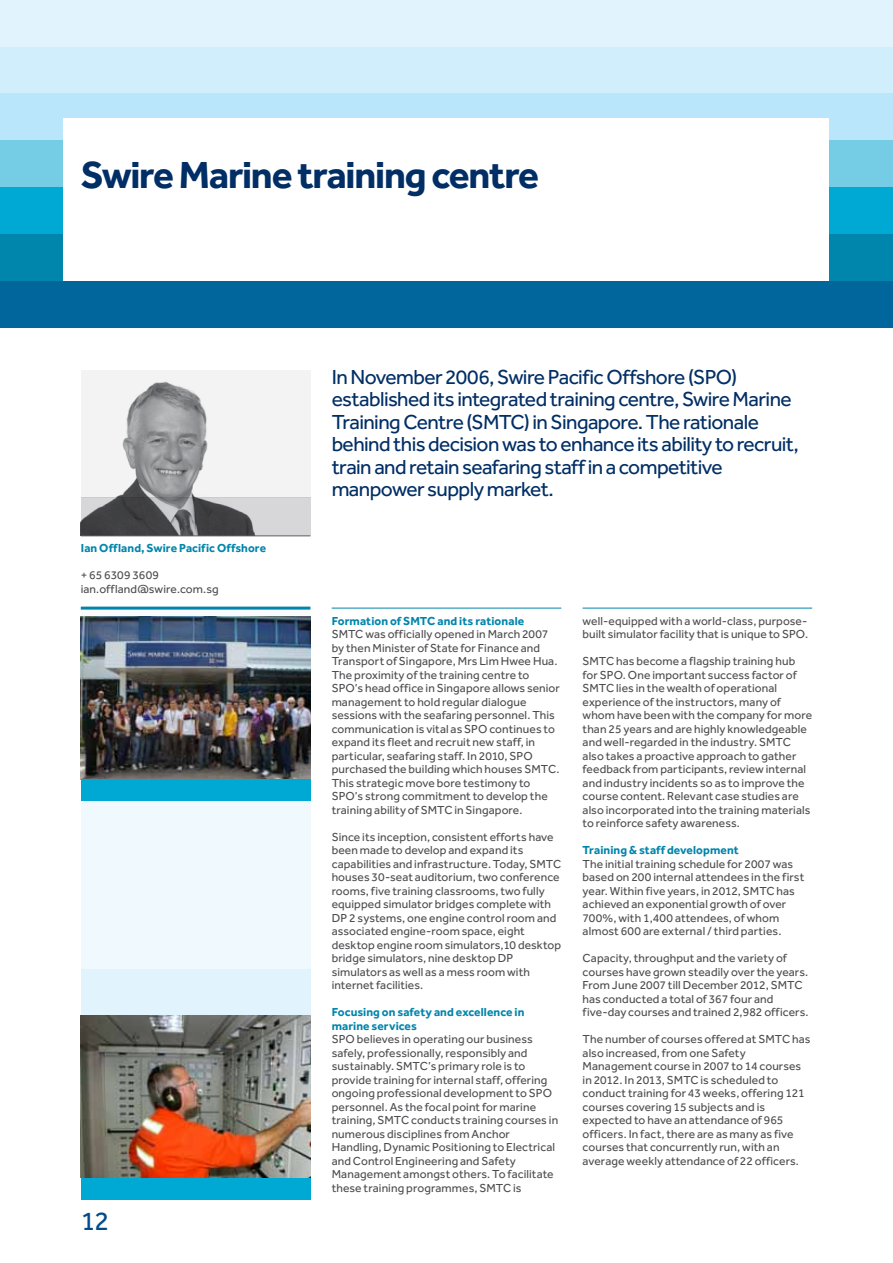
<style>
.page{position:relative;width:893px;height:1263px;background:#fff}
.page>*{position:absolute;margin:0;border:0;box-sizing:border-box;transform-origin:0 0}
.t1{font:700 39px "Effra";letter-spacing:-.03em;color:#002e65}
.t2{font:27px "Effra";color:#004b8d}
.t3{font:21px/22.5px "Effra";letter-spacing:-.025em;color:#002e65}
.t4{font:12px/13.5px "Effra";letter-spacing:.01em;color:#4d4b4e}
.t5{font:700 12px/13.5px "Effra";letter-spacing:.005em;color:#0085ac}
</style>
<div class="page">
<div style="left:0;top:0;width:893px;height:47px;background:#e1f4fd"></div>
<div style="left:0;top:47px;width:893px;height:47px;background:#d1eefc"></div>
<div style="left:0;top:94px;width:893px;height:46px;background:#b9e6fa"></div>
<div style="left:0;top:140px;width:893px;height:47px;background:#74cce5"></div>
<div style="left:0;top:187px;width:893px;height:47px;background:#00a9d3"></div>
<div style="left:0;top:234px;width:893px;height:47px;background:#0085ac"></div>
<div style="left:0;top:281px;width:893px;height:46px;background:#00669b"></div>
<div style="left:64px;top:118px;width:765px;height:163px;background:#fff"></div>
<div style="left:81px;top:370px;width:229px;height:127px;background:#f3f3f3"></div>
<div style="left:81px;top:713px;width:229px;height:353px;background:linear-gradient(to right,#ebf7fc,#ecf7fd)"></div>
<svg style="left:81px;top:616px;width:229px;height:1px"></svg>
<hr style="left:81px;top:607px;width:229px;height:3px;background:#0085ac">
<img style="left:116px;top:381px;width:92px;height:116px">
<svg style="left:81px;top:497px;width:229px;height:38px;background:#808083"></svg>
<hr style="left:332px;top:608px;width:229px;height:1px;background:#0085ac">
<hr style="left:583px;top:608px;width:229px;height:1px;background:#0085ac">
<hr style="left:81px;top:535px;width:229px;height:1px;background:#605e62">
<img style="left:81px;top:1016px;width:229px;height:162px">
<div style="left:81px;top:1178px;width:229px;height:21px;background:#00a9d3"></div>
<img style="left:80px;top:617px;width:231px;height:162px">
<div style="left:81px;top:779px;width:229px;height:21px;background:#00a9d3"></div>
<h1 class="t1" style="left:81px;top:151px;width:460px">Swire Marine training centre</h1>
<p class="t5" style="left:81px;top:541px;width:187px">Ian Offland, Swire Pacific Offshore</p>
<p class="t4" style="left:81px;top:568px;width:139px">+ 65 6309 3609 ian.offland@swire.com.sg</p>
<h2 class="t2" style="left:81px;top:1205px;width:30px">12</h2>
<p class="t3" style="left:332px;top:365px;width:469px">In November 2006, Swire Pacific Offshore (SPO) established its integrated training centre, Swire Marine Training Centre (SMTC) in Singapore. The rationale behind this decision was to enhance its ability to recruit, train and retain seafaring staff in a competitive manpower supply market.</p>
<p class="t5" style="left:332px;top:613px;width:194px">Formation of SMTC and its rationale</p>
<p class="t4" style="left:332px;top:627px;width:230px">SMTC was officially opened in March 2007 by then Minister of State for Finance and Transport of Singapore, Mrs Lim Hwee Hua.<br>The proximity of the training centre to SPO’s head office in Singapore allows senior management to hold regular dialogue sessions with the seafaring personnel. This communication is vital as SPO continues to expand its fleet and recruit new staff, in particular, seafaring staff. In 2010, SPO purchased the building which houses SMTC.<br>This strategic move bore testimony to SPO’s strong commitment to develop the training ability of SMTC in Singapore.</p>
<p class="t4" style="left:332px;top:830px;width:231px">Since its inception, consistent efforts have been made to develop and expand its capabilities and infrastructure. Today, SMTC houses 30-seat auditorium, two conference rooms, five training classrooms, two fully equipped simulator bridges complete with DP 2 systems, one engine control room and associated engine-room space, eight desktop engine room simulators,10 desktop bridge simulators, nine desktop DP simulators as well as a mess room with internet facilities.</p>
<p class="t5" style="left:332px;top:1005px;width:194px">Focusing on safety and excellence in marine services</p>
<p class="t4" style="left:332px;top:1032px;width:228px">SPO believes in operating our business safely, professionally, responsibly and sustainably. SMTC’s primary role is to provide training for internal staff, offering ongoing professional development to SPO personnel. As the focal point for marine training, SMTC conducts training courses in numerous disciplines from Anchor Handling, Dynamic Positioning to Electrical and Control Engineering and Safety Management amongst others. To facilitate these training programmes, SMTC is</p>
<p class="t4" style="left:583px;top:614px;width:227px">well-equipped with a world-class, purpose&shy;built simulator facility that is unique to SPO.</p>
<p class="t4" style="left:583px;top:654px;width:231px">SMTC has become a flagship training hub for SPO. One important success factor of SMTC lies in the wealth of operational experience of the instructors, many of whom have been with the company for more than 25 years and are highly knowledgeable and well-regarded in the industry. SMTC also takes a proactive approach to gather feedback from participants, review internal and industry incidents so as to improve the course content. Relevant case studies are also incorporated into the training materials to reinforce safety awareness.</p>
<p class="t5" style="left:583px;top:843px;width:158px">Training &amp; staff development</p>
<p class="t4" style="left:583px;top:857px;width:223px">The initial training schedule for 2007 was based on 200 internal attendees in the first year. Within five years, in 2012, SMTC has achieved an exponential growth of over 700%, with 1,400 attendees, of whom almost 600 are external / third parties.</p>
<p class="t4" style="left:583px;top:951px;width:227px">Capacity, throughput and the variety of courses have grown steadily over the years.<br>From June 2007 till December 2012, SMTC has conducted a total of 367 four and five-day courses and trained 2,982 officers.</p>
<p class="t4" style="left:583px;top:1032px;width:229px">The number of courses offered at SMTC has also increased, from one Safety Management course in 2007 to 14 courses in 2012. In 2013, SMTC is scheduled to conduct training for 43 weeks, offering 121 courses covering 15 subjects and is expected to have an attendance of 965 officers. In fact, there are as many as five courses that concurrently run, with an average weekly attendance of 22 officers.</p>
</div>
